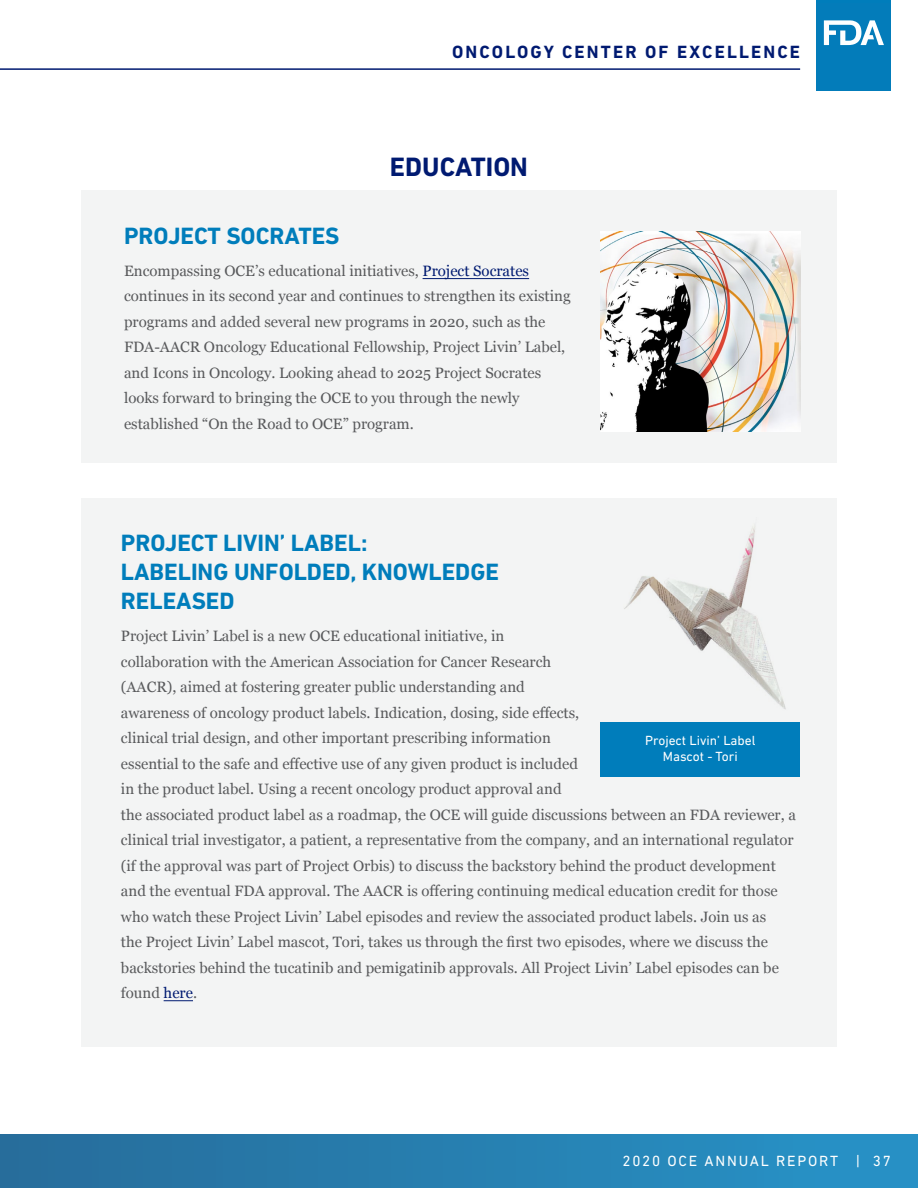
<style>
.page{position:relative;width:918px;height:1188px;background:#fff}
.page>*{position:absolute;margin:0;border:0;box-sizing:border-box;transform-origin:0 0}
.t1{font:700 27px "DIN Next LT Pro";color:#001a71}
.t2{font:700 24px/28.8px "DIN Next LT Pro";color:#007dbb}
.t3{font:700 18px "DIN Next LT Pro";letter-spacing:.12em;color:#001a71}
.Body_Paragraph{font:15px/25.5px "Georgia";color:#58595b}
.t4{font:15px "DIN Next LT Pro";letter-spacing:.12em;color:#fff}
.t5{font:13.5px "DIN Next LT Pro";color:#fff}
.s1{color:#001a71}
</style>
<div class="page">
<div style="left:816px;top:0;width:75px;height:91px;background:#007dbb"></div>
<svg style="left:824px;top:20px;width:60px;height:25px"></svg>
<hr style="left:0;top:68px;width:800px;height:2px;background:#001a71">
<div style="left:0;top:1134px;width:918px;height:54px;background:linear-gradient(to right,#276c9a,#2793c7)"></div>
<div style="left:81px;top:190px;width:756px;height:272px;background:#f3f4f4"></div>
<div style="left:81px;top:498px;width:756px;height:549px;background:#f3f4f4"></div>
<hr style="left:423px;top:278px;width:106px;height:1px;background:#001a71">
<img style="left:600px;top:231px;width:200px;height:200px">
<svg style="left:164px;top:1000px;width:29px;height:1px"></svg>
<img style="left:624px;top:526px;width:162px;height:183px">
<div style="left:600px;top:722px;width:200px;height:55px;background:#007dbb"></div>
<p class="t3" style="left:452px;top:41px;width:350px">ONCOLOGY CENTER OF EXCELLENCE</p>
<h1 class="t1" style="left:390px;top:151px;width:140px">EDUCATION</h1>
<h2 class="t2" style="left:124px;top:221px;width:217px">PROJECT SOCRATES</h2>
<p class="Body_Paragraph" style="left:124px;top:257px;width:448px">Encompassing OCE’s educational initiatives, <span class="s1">Project Socrates </span>continues in its second year and continues to strengthen its existing programs and added several new programs in 2020, such as the FDA-AACR Oncology Educational Fellowship, Project Livin’ Label, and Icons in Oncology. Looking ahead to 2025 Project Socrates looks forward to bringing the OCE to you through the newly established “On the Road to OCE” program.</p>
<h2 class="t2" style="left:121px;top:529px;width:380px">PROJECT LIVIN’ LABEL:<br>LABELING UNFOLDED, KNOWLEDGE<br>RELEASED</h2>
<p class="Body_Paragraph" style="left:121px;top:623px;width:677px">Project Livin’ Label is a new OCE educational initiative, in<br>collaboration with the American Association for Cancer Research<br>(AACR), aimed at fostering greater public understanding and<br>awareness of oncology product labels. Indication, dosing, side effects,<br>clinical trial design, and other important prescribing information<br>essential to the safe and effective use of any given product is included<br>in the product label. Using a recent oncology product approval and<br>the associated product label as a roadmap, the OCE will guide discussions between an FDA reviewer, a clinical trial investigator, a patient, a representative from the company, and an international regulator (if the approval was part of Project Orbis) to discuss the backstory behind the product development and the eventual FDA approval. The AACR is offering continuing medical education credit for those who watch these Project Livin’ Label episodes and review the associated product labels. Join us as<br>the Project Livin’ Label mascot, Tori, takes us through the first two episodes, where we discuss the backstories behind the tucatinib and pemigatinib approvals. All Project Livin’ Label episodes can be found <span class="s1">here</span>.</p>
<p class="t5" style="left:645px;top:732px;width:112px">Project Livin’ Label</p>
<p class="t5" style="left:663px;top:748px;width:76px">Mascot - Tori</p>
<p class="t4" style="left:622px;top:1152px;width:270px">2020 OCE ANNUAL REPORT | 37</p>
</div>
